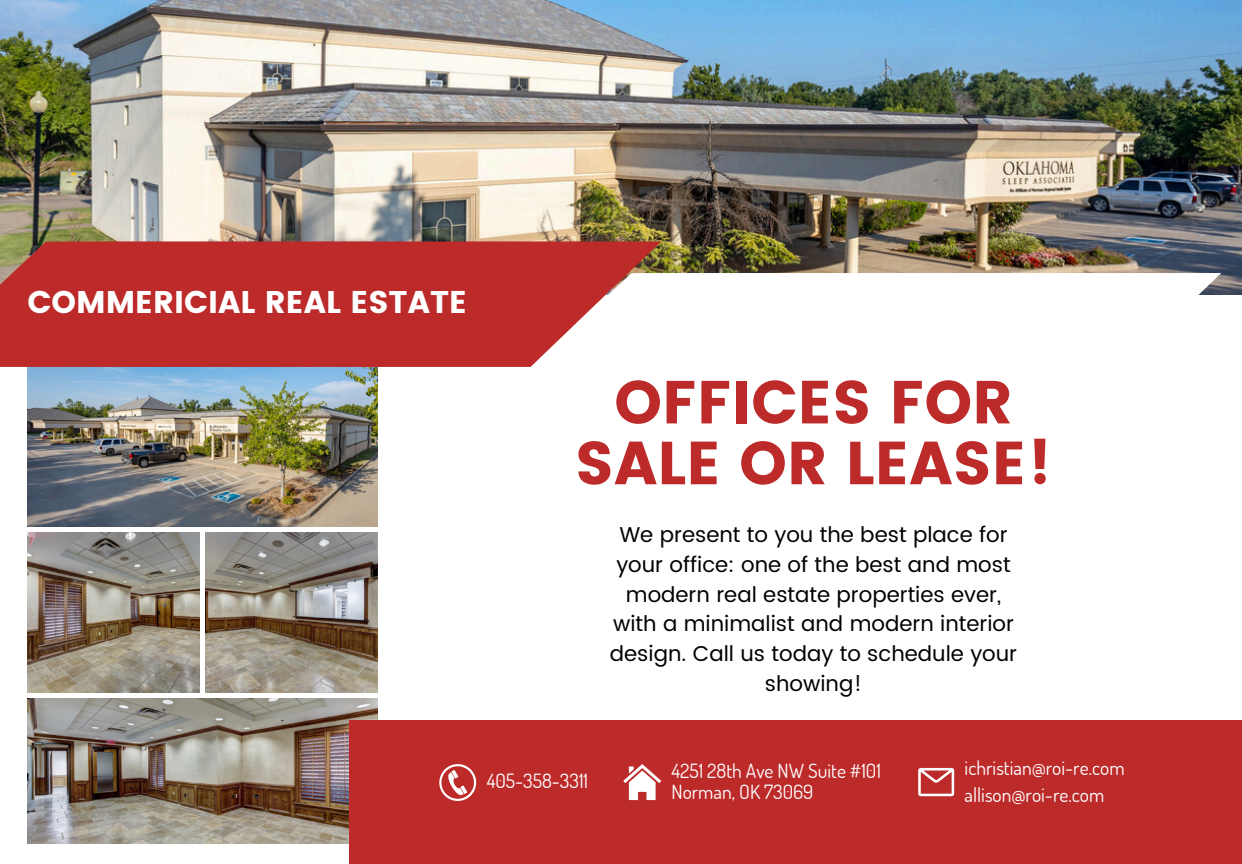
<style>
.page{position:relative;width:1242px;height:864px;background:#fff}
.page>*{position:absolute;margin:0;border:0;box-sizing:border-box;transform-origin:0 0}
.t1{font:60.6px/60.8px "Poppins";color:#bd2a2a;text-align:center}
.t2{font:31.35px "Poppins";color:#fff}
.t3{font:21.45px/29.8px "Poppins";color:#000;text-align:center}
.t4{font:19.65px "Dosis";color:#fff}
</style>
<div class="page">
<img style="left:28px;top:367px;width:350px;height:160px">
<img style="left:28px;top:532px;width:172px;height:160px">
<img style="left:206px;top:532px;width:172px;height:160px">
<img style="left:0;top:0;width:1242px;height:295px">
<img style="left:27px;top:699px;width:350px;height:145px">
<div style="left:0;top:241px;width:661px;height:126px;background:#bd2a2a"></div>
<svg style="left:540px;top:273px;width:681px;height:85px"></svg>
<div style="left:349px;top:720px;width:893px;height:144px;background:#bd2a2a"></div>
<svg style="left:623px;top:764px;width:38px;height:36px"></svg>
<svg style="left:918px;top:768px;width:36px;height:28px"></svg>
<svg style="left:439px;top:764px;width:37px;height:37px"></svg>
<h2 class="t2" style="left:27px;top:284px;width:441px">COMMERICIAL REAL ESTATE</h2>
<h1 class="t1" style="left:575px;top:372px;width:479px">OFFICES FOR<br>SALE OR LEASE!</h1>
<p class="t3" style="left:610px;top:520px;width:409px">We present to you the best place for your office: one of the best and most modern real estate properties ever, with a minimalist and modern interior design. Call us today to schedule your showing!</p>
<p class="t4" style="left:487px;top:768px;width:103px">405-358-3311</p>
<p class="t4" style="left:671px;top:758px;width:211px">4251 28th Ave NW Suite #101</p>
<p class="t4" style="left:671px;top:779px;width:143px">Norman, OK 73069</p>
<p class="t4" style="left:965px;top:755px;width:162px">ichristian@roi-re.com</p>
<p class="t4" style="left:965px;top:782px;width:141px">allison@roi-re.com</p>
</div>
